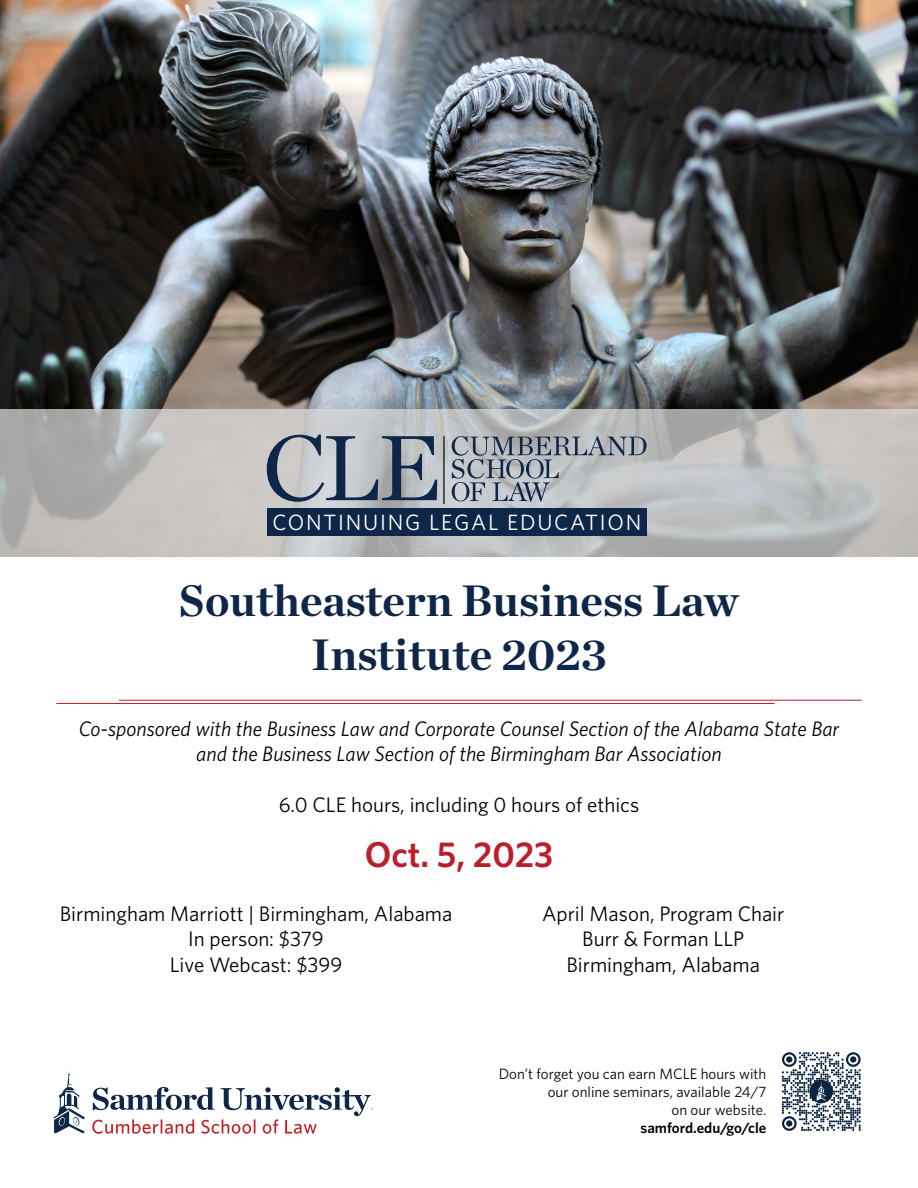
<style>
.page{position:relative;width:918px;height:1188px;background:#fff}
.page>*{position:absolute;margin:0;border:0;box-sizing:border-box;transform-origin:0 0}
.t1{font:700 45px "Chronicle Deck";color:#0e2648}
.t2{font:600 36px "Whitney";color:#bc1e2c}
.t3{font:22.2px "Whitney";letter-spacing:.08em;color:#fff}
.t4{font:21px "Whitney";color:#000}
.t5{font:italic 21px/25.2px "Whitney";color:#000;text-align:center}
.t6{font:15px/18px "Whitney";color:#000;text-align:right}
.t7{font:600 15px "Whitney";color:#000}
</style>
<div class="page">
<img style="left:0;top:0;width:918px;height:409px">
<svg style="left:0;top:409px;width:918px;height:148px;background:#bdbcbc"></svg>
<hr style="left:443px;top:436px;width:2px;height:68px;background:#231f20">
<div style="left:267px;top:508px;width:380px;height:28px;background:#0e2648"></div>
<svg style="left:267px;top:435px;width:170px;height:67px;background:#949ca7"></svg>
<svg style="left:452px;top:436px;width:195px;height:66px;background:#a2a8af"></svg>
<hr style="left:119px;top:700px;width:743px;height:1px;background:#bc1e2c">
<hr style="left:56px;top:703px;width:719px;height:1px;background:#bc1e2c">
<svg style="left:782px;top:1052px;width:79px;height:79px"></svg>
<svg style="left:53px;top:1071px;width:32px;height:63px"></svg>
<svg style="left:92px;top:1087px;width:281px;height:47px"></svg>
<p class="t3" style="left:273px;top:507px;width:370px">CONTINUING LEGAL EDUCATION</p>
<p class="t1" style="left:179px;top:565px;width:562px">Southeastern Business Law</p>
<p class="t1" style="left:311px;top:619px;width:297px">Institute 2023</p>
<p class="t5" style="left:79px;top:716px;width:762px">Co-sponsored with the Business Law and Corporate Counsel Section of the Alabama State Bar and the Business Law Section of the Birmingham Bar Association</p>
<p class="t4" style="left:279px;top:790px;width:362px">6.0 CLE hours, including 0 hours of ethics</p>
<p class="t2" style="left:365px;top:830px;width:190px">Oct. 5, 2023</p>
<p class="t4" style="left:60px;top:900px;width:394px">Birmingham Marriott | Birmingham, Alabama</p>
<p class="t4" style="left:188px;top:925px;width:137px">In person: $379</p>
<p class="t4" style="left:170px;top:950px;width:174px">Live Webcast: $399</p>
<p class="t4" style="left:542px;top:900px;width:244px">April Mason, Program Chair</p>
<p class="t4" style="left:582px;top:925px;width:164px">Burr &amp; Forman LLP</p>
<p class="t4" style="left:566px;top:950px;width:195px">Birmingham, Alabama</p>
<p class="t6" style="left:499px;top:1064px;width:269px">Don’t forget you can earn MCLE hours with our online seminars, available 24/7</p>
<p class="t6" style="left:672px;top:1100px;width:96px">on our website.</p>
<p class="t7" style="left:641px;top:1117px;width:127px">samford.edu/go/cle</p>
</div>
